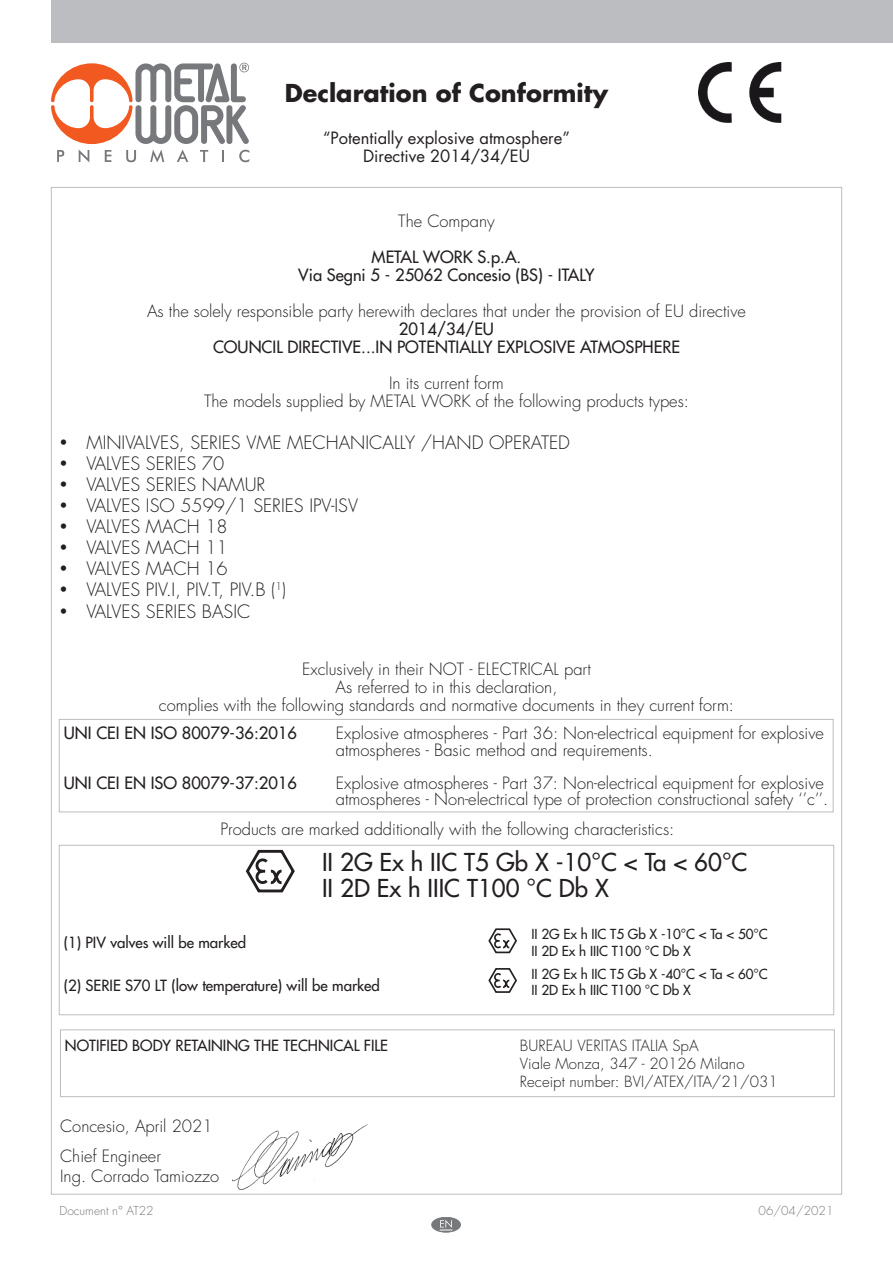
<style>
.page{position:relative;width:893px;height:1263px;background:#fff}
.page>*{position:absolute;margin:0;border:0;box-sizing:border-box;transform-origin:0 0}
.t1{font:500 24px/25.5px "Futura Std";color:#231f20}
.t2{font:700 24px "Futura Std";color:#231f20}
.t3{font:300 18px "Futura Std";color:#231f20}
.t4{font:300 16.5px/18px "Futura Std";color:#231f20}
.t5{font:500 16.5px/18px "Futura Std";color:#231f20;text-align:center}
.t6{font:16.5px/18px "Futura Std";color:#231f20;text-align:center}
.t7{font:500 15px "Futura Std";color:#231f20}
.t8{font:300 15px/18px "Futura Std";color:#231f20}
.t9{font:500 13.5px/16.5px "Futura Std";letter-spacing:-.005em;color:#231f20}
.t10{font:300 12px "Futura Std";color:#76787b}
</style>
<div class="page">
<div style="left:51px;top:0;width:842px;height:43px;background:#bcbdc0"></div>
<img style="left:698px;top:63px;width:83px;height:60px">
<svg style="left:51px;top:63px;width:198px;height:99px"></svg>
<div style="left:59px;top:719px;width:774px;height:93px;border:1px solid #bcbdc0"></div>
<div style="left:432px;top:1217px;width:28px;height:15px;background:#76787b;border-radius:50%"></div>
<div style="left:432px;top:1217px;width:29px;height:15px;border:1px solid #76787b;border-radius:50%"></div>
<svg style="left:440px;top:1220px;width:12px;height:11px"></svg>
<img style="left:232px;top:1125px;width:135px;height:64px">
<svg style="left:246px;top:849px;width:49px;height:43px"></svg>
<svg style="left:488px;top:928px;width:29px;height:25px"></svg>
<svg style="left:488px;top:968px;width:29px;height:25px"></svg>
<div style="left:59px;top:845px;width:775px;height:170px;border:1px solid #bcbdc0"></div>
<div style="left:60px;top:1029px;width:775px;height:68px;border:1px solid #bcbdc0"></div>
<h1 class="t2" style="left:285px;top:78px;width:325px">Declaration of Conformity</h1>
<p class="t6" style="left:323px;top:130px;width:248px">“Potentially explosive atmosphere”<br>Directive 2014/34/EU</p>
<p class="t4" style="left:398px;top:213px;width:98px">The Company</p>
<p class="t5" style="left:298px;top:248px;width:298px">METAL WORK S.p.A.<br>Via Segni 5 - 25062 Concesio (BS) - ITALY</p>
<p class="t4" style="left:147px;top:303px;width:600px">As the solely responsible party herewith declares that under the provision of EU directive</p>
<p class="t5" style="left:213px;top:320px;width:468px">2014/34/EU<br>COUNCIL DIRECTIVE...IN POTENTIALLY EXPLOSIVE ATMOSPHERE</p>
<p class="t4" style="left:204px;top:375px;width:486px;text-align:center">In its current form<br>The models supplied by METAL WORK of the following products types:</p>
<p class="t3" style="left:60px;top:432px;width:512px">• MINIVALVES, SERIES VME MECHANICALLY /HAND OPERATED</p>
<p class="t3" style="left:60px;top:453px;width:166px">• VALVES SERIES 70</p>
<p class="t3" style="left:60px;top:474px;width:207px">• VALVES SERIES NAMUR</p>
<p class="t3" style="left:60px;top:495px;width:300px">• VALVES ISO 5599/1 SERIES IPV-ISV</p>
<p class="t3" style="left:60px;top:516px;width:170px">• VALVES MACH 18</p>
<p class="t3" style="left:60px;top:537px;width:170px">• VALVES MACH 11</p>
<p class="t3" style="left:60px;top:558px;width:170px">• VALVES MACH 16</p>
<p class="t3" style="left:60px;top:579px;width:228px">• VALVES PIV.I, PIV.T, PIV.B (<sup>1</sup>)</p>
<p class="t3" style="left:60px;top:600px;width:192px">• VALVES SERIES BASIC</p>
<p class="t4" style="left:159px;top:660px;width:577px;text-align:center">Exclusively in their NOT - ELECTRICAL part<br>As referred to in this declaration,<br>complies with the following standards and normative documents in they current form:</p>
<p class="t5" style="left:64px;top:724px;width:235px">UNI CEI EN ISO 80079-36:2016</p>
<p class="t4" style="left:336px;top:726px;width:489px;line-height:16.5px">Explosive atmospheres - Part 36: Non-electrical equipment for explosive atmospheres - Basic method and requirements.</p>
<p class="t5" style="left:64px;top:774px;width:235px">UNI CEI EN ISO 80079-37:2016</p>
<p class="t4" style="left:336px;top:775px;width:494px;line-height:16.5px">Explosive atmospheres - Part 37: Non-electrical equipment for explosive atmospheres - Non-electrical type of protection constructional safety ‘’c’’.</p>
<p class="t4" style="left:220px;top:820px;width:455px">Products are marked additionally with the following characteristics:</p>
<h1 class="t1" style="left:322px;top:850px;width:427px">II 2G Ex h IIC T5 Gb X -10°C &lt; Ta &lt; 60°C<br>II 2D Ex h IIIC T100 °C Db X</h1>
<p class="t7" style="left:64px;top:933px;width:184px">(1) PIV valves will be marked</p>
<p class="t9" style="left:531px;top:926px;width:238px">II 2G Ex h IIC T5 Gb X -10°C &lt; Ta &lt; 50°C<br>II 2D Ex h IIIC T100 °C Db X</p>
<p class="t7" style="left:64px;top:976px;width:318px">(2) SERIE S70 LT (low temperature) will be marked</p>
<p class="t9" style="left:531px;top:966px;width:238px">II 2G Ex h IIC T5 Gb X -40°C &lt; Ta &lt; 60°C<br>II 2D Ex h IIIC T100 °C Db X</p>
<p class="t7" style="left:65px;top:1036px;width:325px">NOTIFIED BODY RETAINING THE TECHNICAL FILE</p>
<p class="t8" style="left:520px;top:1037px;width:259px">BUREAU VERITAS ITALIA SpA<br>Viale Monza, 347 - 20126 Milano<br>Receipt number: BVI/ATEX/ITA/21/031</p>
<p class="t4" style="left:60px;top:1112px;width:154px;line-height:30px">Concesio, April 2021<br>Chief Engineer</p>
<p class="t4" style="left:60px;top:1167px;width:160px">Ing. Corrado Tamiozzo</p>
<p class="t10" style="left:60px;top:1203px;width:96px">Document n° AT22</p>
<p class="t10" style="left:759px;top:1203px;width:76px">06/04/2021</p>
</div>
